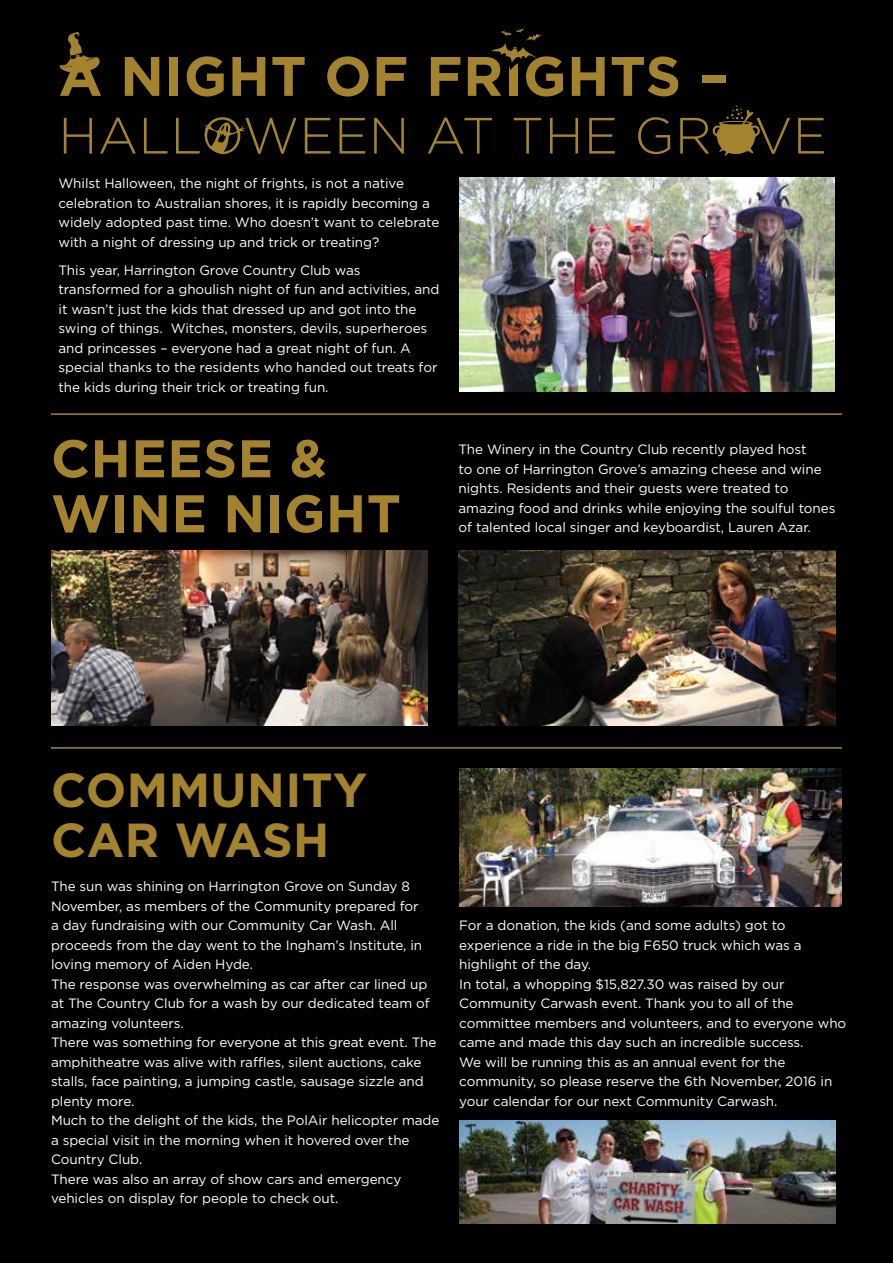
<style>
.page{position:relative;width:893px;height:1263px;background:#000}
.page>*{position:absolute;margin:0;border:0;box-sizing:border-box;transform-origin:0 0}
.t1{font:700 55.5px "Gotham";letter-spacing:.01em;color:#a4832e}
.t2{font:700 52.95px/55.1px "Gotham";letter-spacing:.01em;color:#a4832e}
.t3{font:300 51px "Gotham";letter-spacing:.01em;color:#a4832e}
.t4{font:700 47.7px/49.7px "Gotham";letter-spacing:.01em;color:#a4832e}
.t5{font:13.5px/19.5px "Gotham";letter-spacing:-.005em;color:#fff}
</style>
<div class="page">
<img style="left:51px;top:551px;width:377px;height:174px">
<svg style="left:59px;top:32px;width:41px;height:41px"></svg>
<svg style="left:205px;top:122px;width:40px;height:32px"></svg>
<svg style="left:491px;top:29px;width:52px;height:34px"></svg>
<svg style="left:712px;top:105px;width:48px;height:51px"></svg>
<img style="left:459px;top:551px;width:376px;height:174px">
<hr style="left:51px;top:413px;width:791px;height:2px;background:#a4832e">
<hr style="left:51px;top:747px;width:791px;height:2px;background:#a4832e">
<img style="left:459px;top:177px;width:375px;height:215px">
<img style="left:459px;top:769px;width:383px;height:137px">
<img style="left:459px;top:1121px;width:376px;height:102px">
<h1 class="t1" style="left:59px;top:39px;width:671px">A NIGHT OF FRIGHTS –</h1>
<h3 class="t3" style="left:59px;top:103px;width:770px">HALLOWEEN AT THE GR VE</h3>
<p class="t5" style="left:59px;top:173px;width:382px">Whilst Halloween, the night of frights, is not a native celebration to Australian shores, it is rapidly becoming a widely adopted past time. Who doesn’t want to celebrate with a night of dressing up and trick or treating?</p>
<p class="t5" style="left:59px;top:260px;width:382px">This year, Harrington Grove Country Club was transformed for a ghoulish night of fun and activities, and it wasn’t just the kids that dressed up and got into the swing of things. Witches, monsters, devils, superheroes and princesses – everyone had a great night of fun. A special thanks to the residents who handed out treats for the kids during their trick or treating fun.</p>
<h2 class="t2" style="left:51px;top:431px;width:351px">CHEESE &amp;<br>WINE NIGHT</h2>
<p class="t5" style="left:458px;top:439px;width:378px">The Winery in the Country Club recently played host<br>to one of Harrington Grove’s amazing cheese and wine nights. Residents and their guests were treated to amazing food and drinks while enjoying the soulful tones of talented local singer and keyboardist, Lauren Azar.</p>
<h3 class="t4" style="left:51px;top:765px;width:318px">COMMUNITY<br>CAR WASH</h3>
<p class="t5" style="left:51px;top:876px;width:390px">The sun was shining on Harrington Grove on Sunday 8<br>November, as members of the Community prepared for<br>a day fundraising with our Community Car Wash. All proceeds from the day went to the Ingham’s Institute, in loving memory of Aiden Hyde.<br>The response was overwhelming as car after car lined up at The Country Club for a wash by our dedicated team of amazing volunteers.<br>There was something for everyone at this great event. The amphitheatre was alive with raffles, silent auctions, cake stalls, face painting, a jumping castle, sausage sizzle and plenty more.<br>Much to the delight of the kids, the PolAir helicopter made a special visit in the morning when it hovered over the Country Club.<br>There was also an array of show cars and emergency vehicles on display for people to check out.</p>
<p class="t5" style="left:459px;top:915px;width:389px">For a donation, the kids (and some adults) got to experience a ride in the big F650 truck which was a highlight of the day.<br>In total, a whopping $15,827.30 was raised by our Community Carwash event. Thank you to all of the committee members and volunteers, and to everyone who came and made this day such an incredible success.<br>We will be running this as an annual event for the community, so please reserve the 6th November, 2016 in your calendar for our next Community Carwash.</p>
</div>
